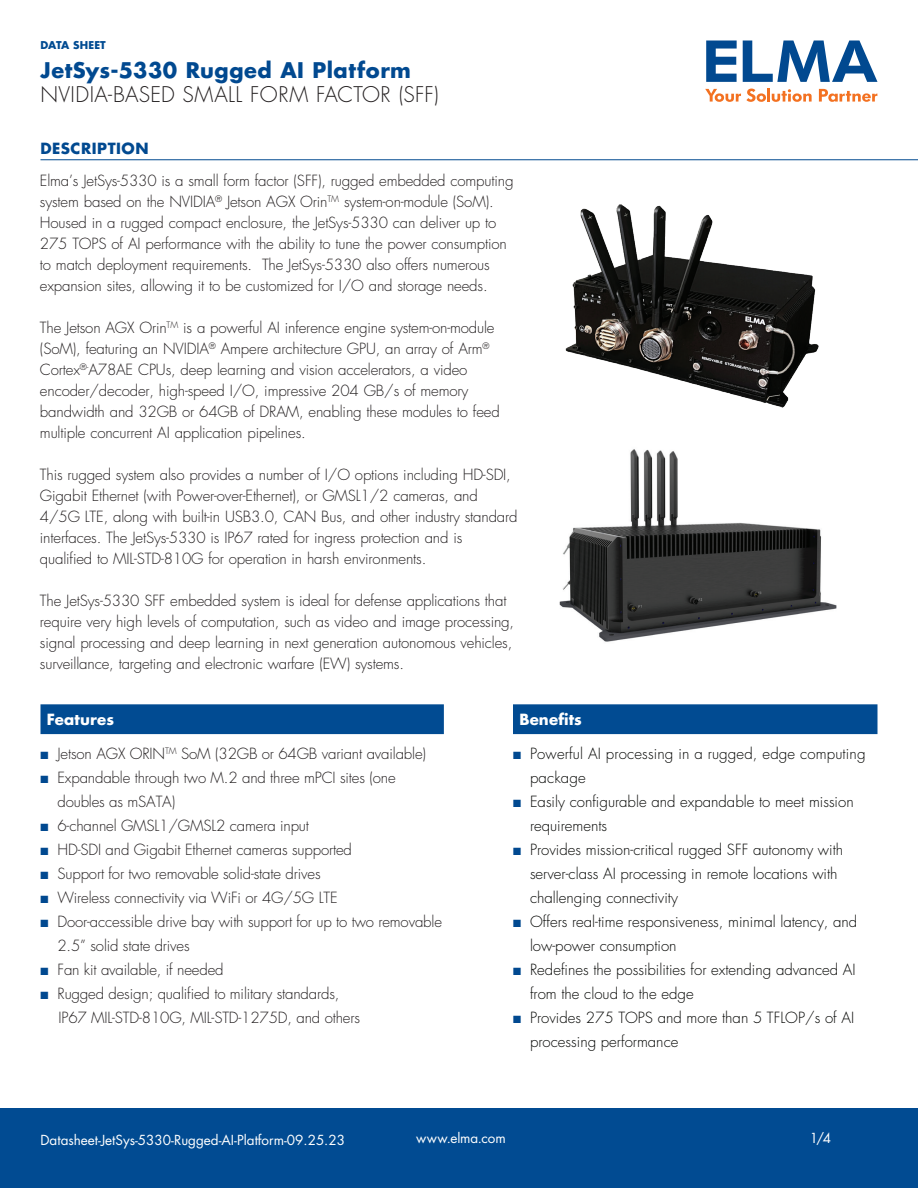
<style>
.page{position:relative;width:918px;height:1188px;background:#fff}
.page>*{position:absolute;margin:0;border:0;box-sizing:border-box;transform-origin:0 0}
.t1{font:300 21px "Futura Std";letter-spacing:.015em;color:#231f20}
.t2{font:700 21px "Futura Std";letter-spacing:.025em;color:#014990}
.t3{font:300 15px/21px "Futura Std";letter-spacing:-.01em;color:#231f20}
.t4{font:300 15px/24px "Futura Std";color:#040503}
.t5{font:700 15px "Futura Std";letter-spacing:.01em;color:#fff}
.t6{font:700 15px "Futura Std";letter-spacing:.035em;color:#014990}
.t7{font:13.5px "Futura Std";color:#fff}
.t8{font:700 10.5px "Futura Std";letter-spacing:.015em;color:#014b92}
.s1{color:#014990}
</style>
<div class="page">
<svg style="left:706px;top:41px;width:31px;height:41px"></svg>
<svg style="left:743px;top:41px;width:134px;height:41px"></svg>
<svg style="left:705px;top:89px;width:61px;height:13px"></svg>
<hr style="left:767px;top:88px;width:3px;height:14px;background:#f37121">
<svg style="left:772px;top:89px;width:40px;height:13px"></svg>
<svg style="left:819px;top:89px;width:58px;height:13px"></svg>
<div style="left:0;top:1108px;width:918px;height:80px;background:#014b92"></div>
<div style="left:40px;top:704px;width:404px;height:30px;background:#014b92"></div>
<div style="left:513px;top:704px;width:365px;height:30px;background:#014b92"></div>
<hr style="left:40px;top:159px;width:878px;height:1px;background:#014990">
<img style="left:559px;top:449px;width:278px;height:193px">
<img style="left:565px;top:204px;width:254px;height:204px">
<p class="t8" style="left:40px;top:38px;width:67px">DATA SHEET</p>
<h1 class="t2" style="left:40px;top:56px;width:372px">JetSys-5330 Rugged AI Platform</h1>
<h1 class="t1" style="left:40px;top:81px;width:400px">NVIDIA-BASED SMALL FORM FACTOR (SFF)</h1>
<p class="t6" style="left:40px;top:138px;width:110px">DESCRIPTION</p>
<p class="t3" style="left:40px;top:171px;width:475px">Elma’s JetSys-5330 is a small form factor (SFF), rugged embedded computing system based on the NVIDIA<sup>®</sup> Jetson AGX Orin<sup>TM</sup> system-on-module (SoM).<br>Housed in a rugged compact enclosure, the JetSys-5330 can deliver up to 275 TOPS of AI performance with the ability to tune the power consumption to match deployment requirements. The JetSys-5330 also offers numerous expansion sites, allowing it to be customized for I/O and storage needs.</p>
<p class="t3" style="left:40px;top:318px;width:461px">The Jetson AGX Orin<sup>TM</sup> is a powerful AI inference engine system-on-module (SoM), featuring an NVIDIA<sup>®</sup> Ampere architecture GPU, an array of Arm<sup>® </sup>Cortex<sup>®-</sup>A78AE CPUs, deep learning and vision accelerators, a video encoder/decoder, high-speed I/O, impressive 204 GB/s of memory bandwidth and 32GB or 64GB of DRAM, enabling these modules to feed multiple concurrent AI application pipelines.</p>
<p class="t3" style="left:40px;top:465px;width:479px">This rugged system also provides a number of I/O options including HD-SDI, Gigabit Ethernet (with Power-over-Ethernet), or GMSL1/2 cameras, and 4/5G LTE, along with built-in USB3.0, CAN Bus, and other industry standard interfaces. The JetSys-5330 is IP67 rated for ingress protection and is qualified to MIL-STD-810G for operation in harsh environments.</p>
<p class="t3" style="left:40px;top:591px;width:476px">The JetSys-5330 SFF embedded system is ideal for defense applications that require very high levels of computation, such as video and image processing, signal processing and deep learning in next generation autonomous vehicles, surveillance, targeting and electronic warfare (EW) systems.</p>
<p class="t5" style="left:47px;top:710px;width:69px">Features</p>
<p class="t3" style="left:41px;top:744px;width:387px"><span class="s1">■</span> Jetson AGX ORIN<sup>TM</sup> SoM (32GB or 64GB variant available)</p>
<p class="t3" style="left:58px;top:766px;width:340px;line-height:24px;text-indent:-17px"><span class="s1">■</span> Expandable through two M.2 and three mPCI sites (one doubles as mSATA)</p>
<p class="t3" style="left:41px;top:816px;width:270px"><span class="s1">■</span> 6-channel GMSL1/GMSL2 camera input</p>
<p class="t3" style="left:41px;top:840px;width:313px"><span class="s1">■</span> HD-SDI and Gigabit Ethernet cameras supported</p>
<p class="t3" style="left:41px;top:864px;width:282px"><span class="s1">■</span> Support for two removable solid-state drives</p>
<p class="t3" style="left:41px;top:888px;width:299px"><span class="s1">■</span> Wireless connectivity via WiFi or 4G/5G LTE</p>
<p class="t3" style="left:58px;top:910px;width:386px;line-height:24px;text-indent:-17px"><span class="s1">■</span> Door-accessible drive bay with support for up to two removable<br>2.5” solid state drives</p>
<p class="t3" style="left:41px;top:960px;width:185px"><span class="s1">■</span> Fan kit available, if needed</p>
<p class="t3" style="left:58px;top:982px;width:303px;line-height:24px;text-indent:-18px"><span class="s1">■</span> Rugged design; qualified to military standards,<br>IP67 MIL-STD-810G, MIL-STD-1275D, and others</p>
<p class="t5" style="left:519px;top:710px;width:64px">Benefits</p>
<p class="t4" style="left:530px;top:742px;width:337px;text-indent:-17px"><span class="s1">■</span> Powerful AI processing in a rugged, edge computing package</p>
<p class="t4" style="left:530px;top:790px;width:325px;text-indent:-17px"><span class="s1">■</span> Easily configurable and expandable to meet mission requirements</p>
<p class="t4" style="left:530px;top:838px;width:315px;text-indent:-17px"><span class="s1">■</span> Provides mission-critical rugged SFF autonomy with server-class AI processing in remote locations with challenging connectivity</p>
<p class="t4" style="left:530px;top:910px;width:329px;text-indent:-17px"><span class="s1">■</span> Offers real-time responsiveness, minimal latency, and low-power consumption</p>
<p class="t4" style="left:530px;top:958px;width:327px;text-indent:-17px"><span class="s1">■</span> Redefines the possibilities for extending advanced AI from the cloud to the edge</p>
<p class="t4" style="left:530px;top:1006px;width:326px;text-indent:-17px"><span class="s1">■</span> Provides 275 TOPS and more than 5 TFLOP/s of AI processing performance</p>
<p class="t7" style="left:40px;top:1132px;width:306px">Datasheet-JetSys-5330-Rugged-AI-Platform-09.25.23</p>
<p class="t7" style="left:416px;top:1129px;width:91px">www.elma.com</p>
<p class="t7" style="left:810px;top:1129px;width:23px">1/4</p>
</div>
